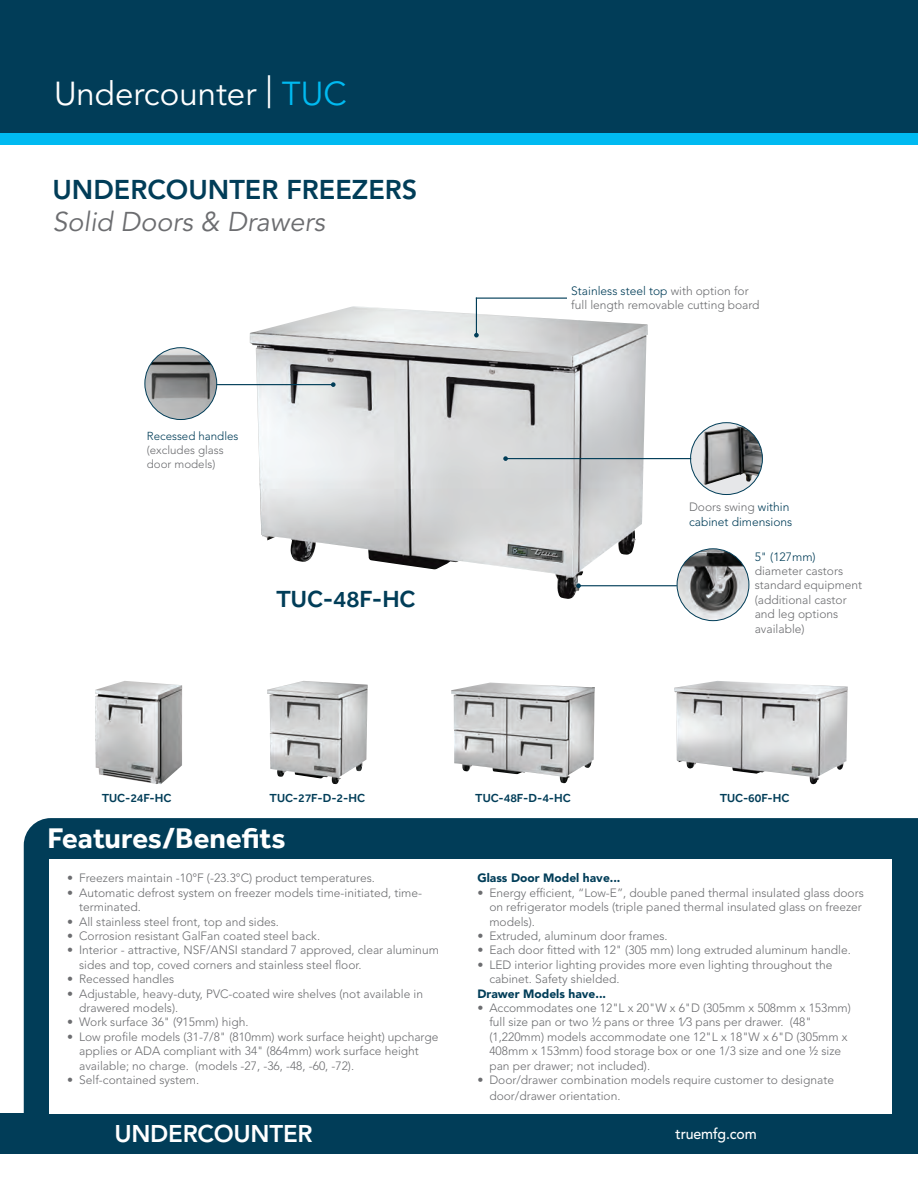
<style>
.page{position:relative;width:918px;height:1188px;background:#fff}
.page>*{position:absolute;margin:0;border:0;box-sizing:border-box;transform-origin:0 0}
.t1{font:33px "Avenir LT Std";color:#fff}
.t2{font:700 29.25px "Effra CC";color:#fff}
.t3{font:800 27px "Avenir LT Std";color:#013d58}
.t4{font:italic 27px "Avenir LT Std";color:#6c6d70}
.t5{font:800 24px "Avenir LT Std";letter-spacing:-.01em;color:#fff}
.t6{font:600 24px "Effra CC";color:#013d58}
.t7{font:500 15px "Avenir LT Std";letter-spacing:-.01em;color:#fff;scale:.94 1}
.t8{font:300 12px/14.4px "Avenir LT Std";color:#6c6d70}
.t9{font:600 12px "Effra CC";color:#013d58}
.t10{font:300 12px/14.4px "Avenir LT Std";color:#013d58}
.t11{font:900 12px "Avenir LT Std";color:#013d58}
.t12{font:300 11.55px/13.8px "Avenir LT Std";color:#6c6d70}
.t13{font:300 11.55px "Avenir LT Std";color:#013d58}
.s1{color:#00baf1}
.s2{color:#013d58}
.s3{color:#6c6d70}
</style>
<div class="page">
<div style="left:0;top:1113px;width:918px;height:41px;background:#013d58"></div>
<div style="left:0;top:0;width:918px;height:140px;background:#013d58"></div>
<div style="left:0;top:133px;width:918px;height:12px;background:#00baf1"></div>
<div style="left:24px;top:818px;width:894px;height:295px;background:#013d58"></div>
<div style="left:50px;top:859px;width:842px;height:254px;background:#fff"></div>
<img style="left:451px;top:683px;width:144px;height:100px">
<img style="left:250px;top:306px;width:398px;height:293px">
<div style="left:691px;top:423px;width:71px;height:72px;background:#e6e7e9;border-radius:50%"></div>
<img style="left:704px;top:424px;width:58px;height:61px">
<div style="left:690px;top:422px;width:73px;height:73px;border:1px solid #013d58;border-radius:50%"></div>
<hr style="left:506px;top:458px;width:185px;height:1px;background:#013d58">
<svg style="left:503px;top:456px;width:5px;height:5px"></svg>
<img style="left:677px;top:549px;width:72px;height:72px;border-radius:36px">
<div style="left:677px;top:548px;width:72px;height:73px;border:1px solid #013d58;border-radius:50%"></div>
<img style="left:145px;top:348px;width:72px;height:72px;border-radius:36px">
<div style="left:144px;top:347px;width:73px;height:73px;border:1px solid #013d58;border-radius:50%"></div>
<hr style="left:579px;top:585px;width:98px;height:1px;background:#013d58">
<svg style="left:576px;top:583px;width:5px;height:5px"></svg>
<hr style="left:217px;top:384px;width:116px;height:1px;background:#013d58">
<svg style="left:331px;top:382px;width:5px;height:5px"></svg>
<img style="left:267px;top:681px;width:101px;height:104px">
<img style="left:95px;top:681px;width:87px;height:103px">
<img style="left:674px;top:681px;width:174px;height:104px">
<hr style="left:476px;top:298px;width:1px;height:37px;background:#013d58">
<svg style="left:474px;top:333px;width:5px;height:5px"></svg>
<hr style="left:476px;top:298px;width:91px;height:1px;background:#013d58">
<h1 class="t1" style="left:54px;top:74px;width:294px">Undercounter | <span class="s1">TUC</span></h1>
<h3 class="t3" style="left:52px;top:173px;width:366px">UNDERCOUNTER FREEZERS</h3>
<h3 class="t4" style="left:52px;top:206px;width:274px">Solid Doors &amp; Drawers</h3>
<p class="t13" style="left:147px;top:429px;width:93px">Recessed handles</p>
<p class="t12" style="left:147px;top:443px;width:78px">(excludes glass door models)</p>
<h3 class="t6" style="left:276px;top:584px;width:141px">TUC-48F-HC</h3>
<p class="t8" style="left:571px;top:283px;width:190px"><span class="s2">Stainless steel top</span> with option for full length removable cutting board</p>
<p class="t10" style="left:689px;top:500px;width:105px"><span class="s3">Doors swing</span> within cabinet dimensions</p>
<p class="t10" style="left:755px;top:549px;width:63px">5" (127mm)</p>
<p class="t8" style="left:755px;top:564px;width:109px">diameter castors standard equipment (additional castor and leg options available)</p>
<p class="t9" style="left:102px;top:791px;width:71px">TUC-24F-HC</p>
<p class="t9" style="left:270px;top:791px;width:97px">TUC-27F-D-2-HC</p>
<p class="t9" style="left:720px;top:791px;width:71px">TUC-60F-HC</p>
<p class="t9" style="left:475px;top:791px;width:97px">TUC-48F-D-4-HC</p>
<h2 class="t2" style="left:48px;top:819px;width:239px">Features/Benefits</h2>
<p class="t8" style="left:67px;top:871px;width:309px">• Freezers maintain -10°F (-23.3°C) product temperatures.</p>
<p class="t8" style="left:79px;top:886px;width:344px;text-indent:-12px">• Automatic defrost system on freezer models time-initiated, time&shy;terminated.</p>
<p class="t8" style="left:67px;top:914px;width:213px">• All stainless steel front, top and sides.</p>
<p class="t8" style="left:67px;top:929px;width:254px">• Corrosion resistant GalFan coated steel back.</p>
<p class="t8" style="left:79px;top:943px;width:361px;text-indent:-12px">• Interior - attractive, NSF/ANSI standard 7 approved, clear aluminum sides and top, coved corners and stainless steel floor.</p>
<p class="t8" style="left:67px;top:972px;width:109px">• Recessed handles</p>
<p class="t8" style="left:79px;top:986px;width:345px;text-indent:-12px">• Adjustable, heavy-duty, PVC-coated wire shelves (not available in drawered models).</p>
<p class="t8" style="left:67px;top:1015px;width:183px">• Work surface 36" (915mm) high.</p>
<p class="t8" style="left:79px;top:1030px;width:361px;text-indent:-12px">• Low profile models (31-7/8" (810mm) work surface height) upcharge applies or ADA compliant with 34" (864mm) work surface height available; no charge. (models -27, -36, -48, -60, -72).</p>
<p class="t8" style="left:67px;top:1073px;width:133px">• Self-contained system.</p>
<h3 class="t5" style="left:114px;top:1120px;width:200px">UNDERCOUNTER</h3>
<p class="t11" style="left:477px;top:871px;width:145px">Glass Door Model have...</p>
<p class="t8" style="left:489px;top:886px;width:376px;text-indent:-12px">• Energy efficient, “Low-E”, double paned thermal insulated glass doors on refrigerator models (triple paned thermal insulated glass on freezer models).</p>
<p class="t8" style="left:477px;top:929px;width:192px">• Extruded, aluminum door frames.</p>
<p class="t8" style="left:477px;top:943px;width:375px">• Each door fitted with 12" (305 mm) long extruded aluminum handle.</p>
<p class="t8" style="left:489px;top:958px;width:345px;text-indent:-12px">• LED interior lighting provides more even lighting throughout the cabinet. Safety shielded.</p>
<p class="t11" style="left:477px;top:986px;width:130px">Drawer Models have...</p>
<p class="t8" style="left:489px;top:1001px;width:363px;text-indent:-12px">• Accommodates one 12"L x 20"W x 6"D (305mm x 508mm x 153mm) full size pan or two ½ pans or three 1⁄3 pans per drawer. (48" (1,220mm) models accommodate one 12"L x 18"W x 6"D (305mm x 408mm x 153mm) food storage box or one 1/3 size and one ½ size pan per drawer; not included).</p>
<p class="t8" style="left:489px;top:1072px;width:346px;line-height:16.2px;text-indent:-12px">• Door/drawer combination models require customer to designate door/drawer orientation.</p>
<p class="t7" style="left:676px;top:1125px;width:88px">truemfg.com</p>
</div>
